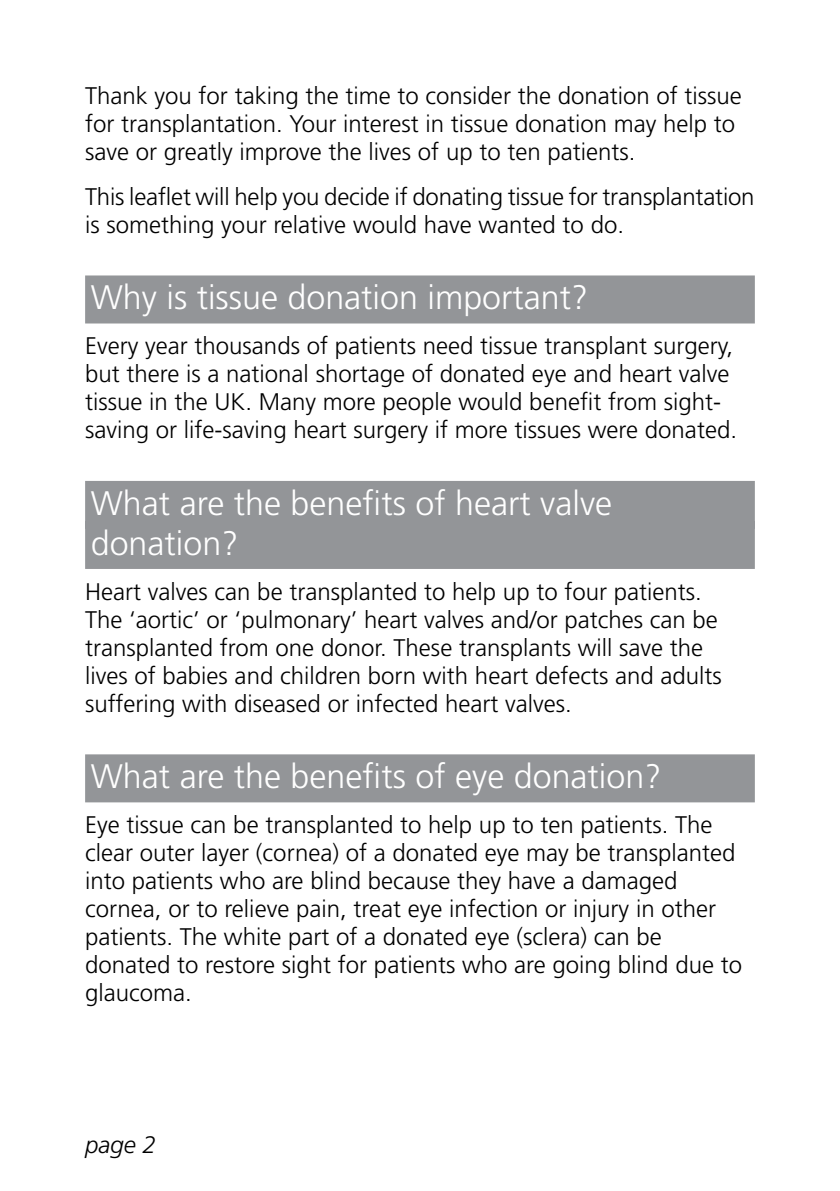
<style>
.page{position:relative;width:840px;height:1191px;background:#fff}
.page>*{position:absolute;margin:0;border:0;box-sizing:border-box;transform-origin:0 0}
.t1{font:300 34px/40px "Frutiger";color:#fff}
.t2{font:300 24px/28px "Frutiger";color:#000}
.t3{font:italic 300 24px "Frutiger";color:#000}
</style>
<div class="page">
<div style="left:85px;top:275px;width:669px;height:48px;background:#939598"></div>
<div style="left:85px;top:481px;width:669px;height:48px;background:#939598"></div>
<div style="left:85px;top:521px;width:669px;height:48px;background:#939598"></div>
<div style="left:85px;top:754px;width:669px;height:48px;background:#939598"></div>
<p class="t2" style="left:85px;top:82px;width:658px">Thank you for taking the time to consider the donation of tissue for transplantation. Your interest in tissue donation may help to save or greatly improve the lives of up to ten patients.</p>
<p class="t2" style="left:85px;top:183px;width:670px">This leaflet will help you decide if donating tissue for transplantation is something your relative would have wanted to do.</p>
<h1 class="t1" style="left:91px;top:277px;width:498px">Why is tissue donation important?</h1>
<p class="t2" style="left:85px;top:332px;width:653px">Every year thousands of patients need tissue transplant surgery, but there is a national shortage of donated eye and heart valve tissue in the UK. Many more people would benefit from sight&shy;saving or life-saving heart surgery if more tissues were donated.</p>
<h1 class="t1" style="left:91px;top:483px;width:522px">What are the benefits of heart valve donation?</h1>
<p class="t2" style="left:85px;top:577px;width:638px">Heart valves can be transplanted to help up to four patients.<br>The ‘aortic’ or ‘pulmonary’ heart valves and/or patches can be transplanted from one donor. These transplants will save the lives of babies and children born with heart defects and adults suffering with diseased or infected heart valves.</p>
<h1 class="t1" style="left:91px;top:756px;width:571px">What are the benefits of eye donation?</h1>
<p class="t2" style="left:85px;top:811px;width:658px">Eye tissue can be transplanted to help up to ten patients. The clear outer layer (cornea) of a donated eye may be transplanted into patients who are blind because they have a damaged cornea, or to relieve pain, treat eye infection or injury in other patients. The white part of a donated eye (sclera) can be donated to restore sight for patients who are going blind due to glaucoma.</p>
<p class="t3" style="left:85px;top:1131px;width:72px">page 2</p>
</div>
